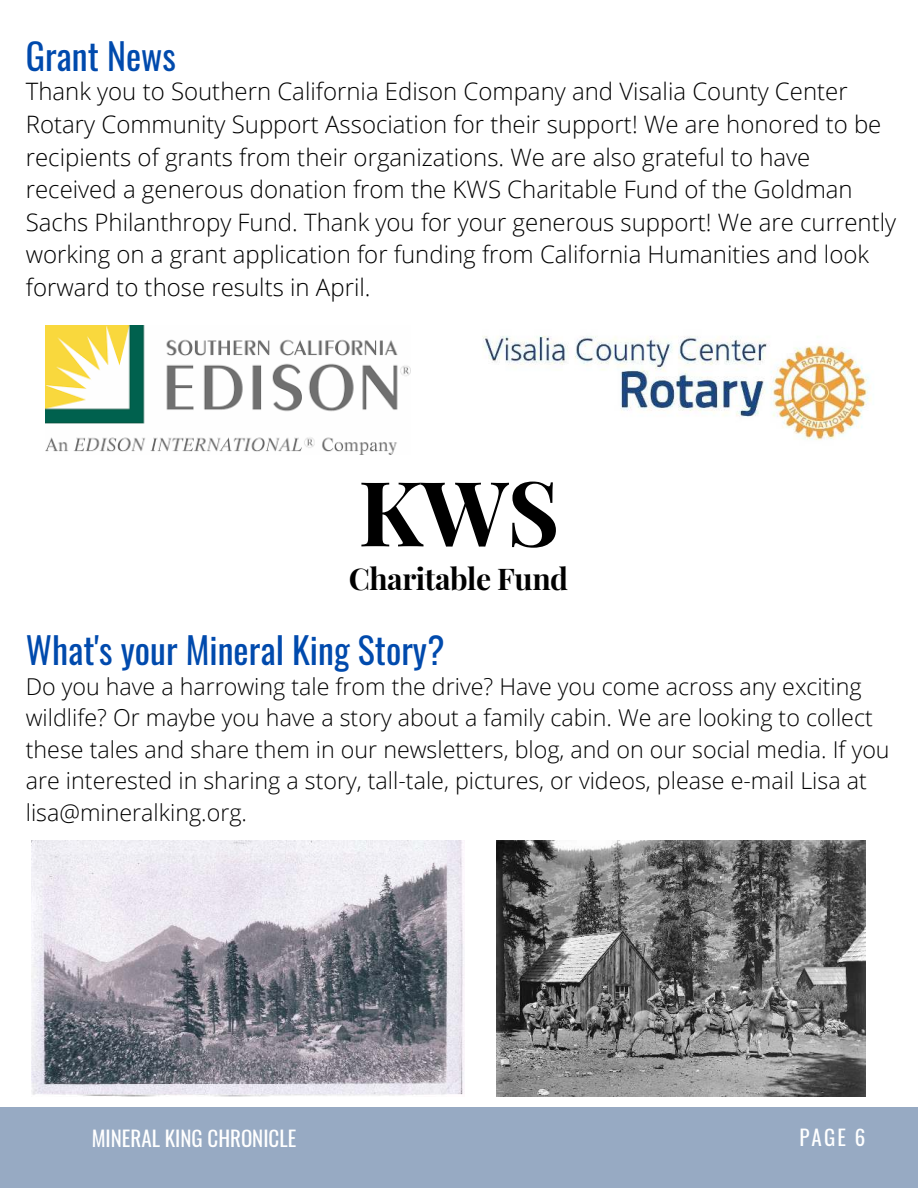
<style>
.page{position:relative;width:918px;height:1188px;background:#fff}
.page>*{position:absolute;margin:0;border:0;box-sizing:border-box;transform-origin:0 0}
.t1{font:700 90px "Playfair Display";color:#000}
.t2{font:36px "Oswald";color:#004aad}
.t3{font:700 30px "Playfair Display";letter-spacing:-.015em;color:#000}
.t4{font:300 24px/32.7px "Open Sans";color:#000}
.t5{font:300 23.25px/31.5px "Open Sans";color:#000}
.t6{font:21px "Oswald";color:#fff}
</style>
<div class="page">
<div style="left:0;top:1107px;width:918px;height:81px;background:#97aac3"></div>
<img style="left:482px;top:335px;width:389px;height:105px">
<img style="left:46px;top:325px;width:364px;height:130px">
<img style="left:31px;top:840px;width:434px;height:257px">
<img style="left:497px;top:840px;width:369px;height:257px">
<h2 class="t2" style="left:26px;top:25px;width:152px">Grant News</h2>
<p class="t4" style="left:26px;top:75px;width:872px">Thank you to Southern California Edison Company and Visalia County Center Rotary Community Support Association for their support! We are honored to be recipients of grants from their organizations. We are also grateful to have received a generous donation from the KWS Charitable Fund of the Goldman Sachs Philanthropy Fund. Thank you for your generous support! We are currently working on a grant application for funding from California Humanities and look forward to those results in April.</p>
<h1 class="t1" style="left:358px;top:442px;width:203px">KWS</h1>
<p class="t3" style="left:349px;top:555px;width:221px">Charitable Fund</p>
<h2 class="t2" style="left:26px;top:618px;width:420px">What's your Mineral King Story?</h2>
<p class="t5" style="left:26px;top:670px;width:865px">Do you have a harrowing tale from the drive? Have you come across any exciting wildlife? Or maybe you have a story about a family cabin. We are looking to collect these tales and share them in our newsletters, blog, and on our social media. If you are interested in sharing a story, tall-tale, pictures, or videos, please e-mail Lisa at lisa@mineralking.org.</p>
<p class="t6" style="left:92px;top:1120px;width:206px">MINERAL KING CHRONICLE</p>
<p class="t6" style="left:799px;top:1119px;width:68px">PAGE 6</p>
</div>
